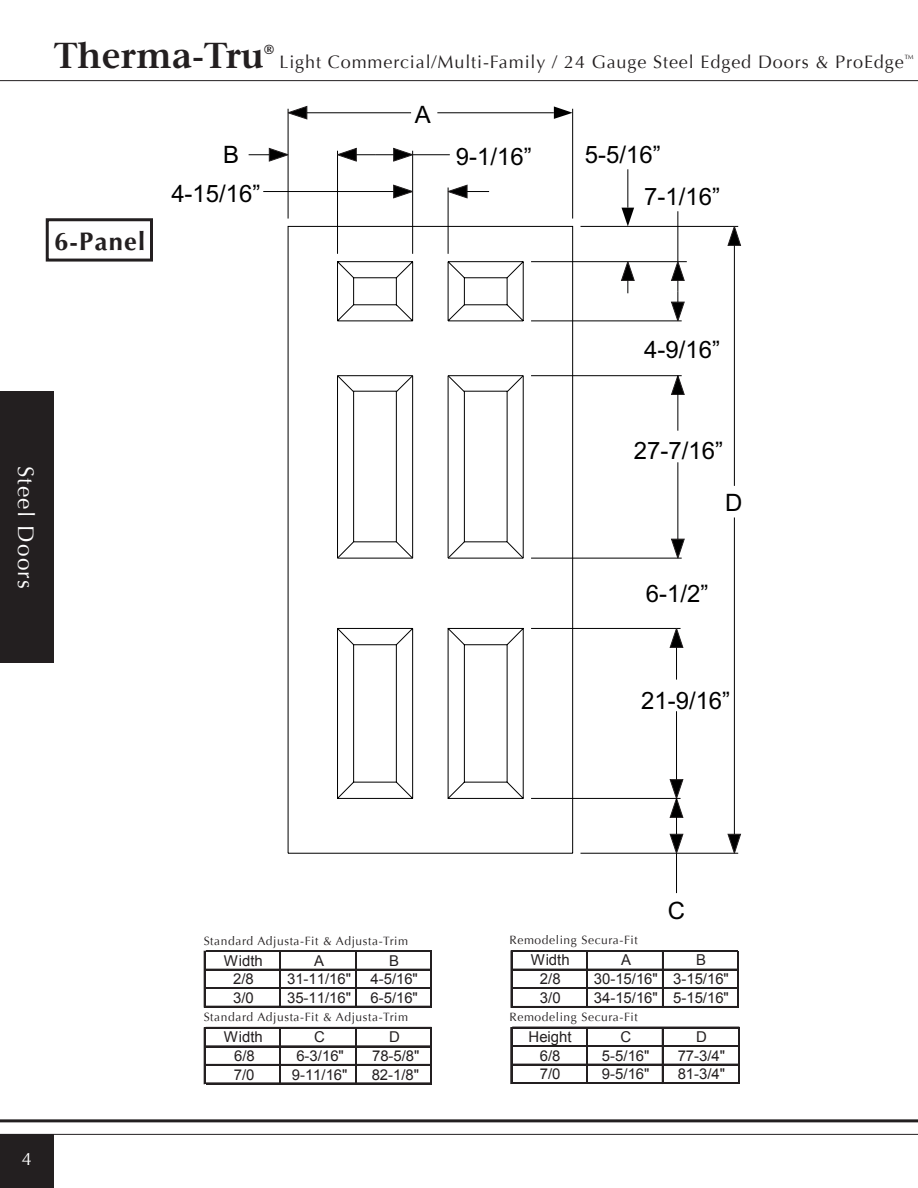
<style>
.page{position:relative;width:918px;height:1188px;background:#fff}
.page>*{position:absolute;margin:0;border:0;box-sizing:border-box;transform-origin:0 0}
.t1{font:600 36px "Stone Serif";color:#231f20}
.t2{font:700 25.5px "Optima";letter-spacing:.05em;color:#231f20}
.t3{font:24px "Arial";color:#000}
.t4{font:22.5px "Optima";letter-spacing:.05em;color:#fff}
.t5{font:18px "Optima";letter-spacing:.05em;color:#231f20}
.t6{font:15px "Arial";color:#231f20}
.t7{font:14.85px "Arial";color:#231f20}
.t8{font:600 13.05px "Stone Serif";color:#231f20}
.t9{font:12px "Optima";letter-spacing:.05em;color:#231f20}
</style>
<div class="page">
<hr style="left:0;top:80px;width:918px;height:1px;background:#231f20">
<hr style="left:0;top:1119px;width:918px;height:3px;background:#231f20">
<hr style="left:0;top:1134px;width:918px;height:1px;background:#231f20">
<div style="left:0;top:1134px;width:54px;height:54px;background:#231f20"></div>
<div style="left:0;top:392px;width:54px;height:271px;background:#231f20"></div>
<svg style="left:287px;top:108px;width:286px;height:746px"></svg>
<svg style="left:287px;top:105px;width:21px;height:15px"></svg>
<hr style="left:307px;top:112px;width:104px;height:1px;background:#000">
<svg style="left:554px;top:106px;width:19px;height:13px"></svg>
<hr style="left:581px;top:853px;width:157px;height:1px;background:#000">
<hr style="left:581px;top:226px;width:157px;height:1px;background:#000">
<hr style="left:437px;top:112px;width:117px;height:1px;background:#000">
<svg style="left:727px;top:225px;width:15px;height:21px"></svg>
<hr style="left:734px;top:245px;width:1px;height:241px;background:#000">
<svg style="left:727px;top:834px;width:14px;height:20px"></svg>
<hr style="left:337px;top:151px;width:1px;height:103px;background:#000">
<hr style="left:734px;top:517px;width:1px;height:317px;background:#000">
<hr style="left:412px;top:151px;width:1px;height:103px;background:#000">
<svg style="left:249px;top:147px;width:40px;height:15px"></svg>
<hr style="left:448px;top:188px;width:1px;height:66px;background:#000">
<hr style="left:413px;top:154px;width:37px;height:1px;background:#000">
<svg style="left:337px;top:147px;width:77px;height:15px"></svg>
<svg style="left:393px;top:184px;width:21px;height:15px"></svg>
<hr style="left:263px;top:191px;width:131px;height:1px;background:#000">
<svg style="left:447px;top:184px;width:42px;height:15px"></svg>
<hr style="left:531px;top:261px;width:156px;height:1px;background:#000">
<svg style="left:622px;top:208px;width:12px;height:18px"></svg>
<hr style="left:627px;top:169px;width:1px;height:39px;background:#000">
<hr style="left:531px;top:321px;width:151px;height:1px;background:#000">
<svg style="left:620px;top:261px;width:15px;height:32px"></svg>
<hr style="left:531px;top:558px;width:151px;height:1px;background:#000">
<hr style="left:531px;top:375px;width:151px;height:1px;background:#000">
<hr style="left:677px;top:211px;width:1px;height:51px;background:#000">
<svg style="left:671px;top:261px;width:14px;height:61px"></svg>
<svg style="left:671px;top:375px;width:14px;height:20px"></svg>
<hr style="left:677px;top:375px;width:1px;height:56px;background:#000">
<svg style="left:671px;top:538px;width:14px;height:21px"></svg>
<hr style="left:531px;top:798px;width:150px;height:1px;background:#000">
<hr style="left:531px;top:628px;width:150px;height:1px;background:#000">
<hr style="left:677px;top:462px;width:1px;height:77px;background:#000">
<svg style="left:669px;top:628px;width:15px;height:20px"></svg>
<hr style="left:676px;top:647px;width:1px;height:33px;background:#000">
<hr style="left:676px;top:711px;width:1px;height:69px;background:#000">
<hr style="left:676px;top:853px;width:1px;height:40px;background:#000">
<svg style="left:669px;top:779px;width:15px;height:75px"></svg>
<hr style="left:204px;top:951px;width:2px;height:57px;background:#231f20">
<hr style="left:355px;top:952px;width:1px;height:56px;background:#231f20">
<hr style="left:356px;top:952px;width:1px;height:56px;background:#231f20">
<hr style="left:430px;top:951px;width:2px;height:56px;background:#231f20">
<hr style="left:279px;top:952px;width:2px;height:56px;background:#231f20">
<hr style="left:206px;top:950px;width:226px;height:1px;background:#231f20">
<hr style="left:206px;top:951px;width:226px;height:1px;background:#231f20">
<hr style="left:206px;top:969px;width:226px;height:2px;background:#231f20">
<hr style="left:206px;top:987px;width:226px;height:1px;background:#231f20">
<hr style="left:206px;top:988px;width:226px;height:1px;background:#231f20">
<hr style="left:206px;top:1006px;width:226px;height:2px;background:#231f20">
<hr style="left:511px;top:950px;width:1px;height:58px;background:#231f20">
<hr style="left:662px;top:952px;width:2px;height:56px;background:#231f20">
<hr style="left:586px;top:951px;width:1px;height:56px;background:#231f20">
<hr style="left:512px;top:950px;width:226px;height:2px;background:#231f20">
<hr style="left:512px;top:969px;width:226px;height:2px;background:#231f20">
<hr style="left:512px;top:988px;width:226px;height:1px;background:#231f20">
<hr style="left:512px;top:1006px;width:226px;height:2px;background:#231f20">
<hr style="left:737px;top:951px;width:1px;height:57px;background:#231f20">
<hr style="left:204px;top:1027px;width:2px;height:57px;background:#231f20">
<hr style="left:355px;top:1029px;width:1px;height:55px;background:#231f20">
<hr style="left:356px;top:1029px;width:1px;height:55px;background:#231f20">
<hr style="left:430px;top:1028px;width:2px;height:55px;background:#231f20">
<hr style="left:279px;top:1029px;width:2px;height:55px;background:#231f20">
<hr style="left:206px;top:1027px;width:226px;height:2px;background:#231f20">
<hr style="left:206px;top:1046px;width:226px;height:1px;background:#231f20">
<hr style="left:206px;top:1064px;width:226px;height:2px;background:#231f20">
<hr style="left:206px;top:1083px;width:226px;height:1px;background:#231f20">
<hr style="left:511px;top:1027px;width:1px;height:57px;background:#231f20">
<hr style="left:586px;top:1027px;width:1px;height:57px;background:#231f20">
<hr style="left:662px;top:1028px;width:1px;height:56px;background:#231f20">
<hr style="left:662px;top:1029px;width:2px;height:55px;background:#231f20">
<hr style="left:512px;top:1027px;width:227px;height:1px;background:#231f20">
<hr style="left:512px;top:1045px;width:227px;height:1px;background:#231f20">
<hr style="left:512px;top:1046px;width:227px;height:1px;background:#231f20">
<hr style="left:512px;top:1064px;width:227px;height:2px;background:#231f20">
<hr style="left:512px;top:1082px;width:227px;height:1px;background:#231f20">
<hr style="left:512px;top:1083px;width:227px;height:1px;background:#231f20">
<hr style="left:738px;top:1027px;width:2px;height:57px;background:#231f20">
<div style="left:46px;top:218px;width:107px;height:44px;border:3px solid #231f20"></div>
<p class="t1" style="left:54px;top:33px;width:212px">Therma-Tru</p>
<p class="t8" style="left:264px;top:41px;width:11px">®</p>
<p class="t5" style="left:279px;top:51px;width:637px">Light Commercial/Multi-Family / 24 Gauge Steel Edged Doors &amp; ProEdge<sup>™</sup></p>
<p class="t2" style="left:54px;top:226px;width:93px">6-Panel</p>
<p class="t3" style="left:415px;top:101px;width:17px">A</p>
<p class="t3" style="left:223px;top:141px;width:17px">B</p>
<p class="t3" style="left:456px;top:143px;width:77px">9-1/16”</p>
<p class="t3" style="left:171px;top:180px;width:91px">4-15/16”</p>
<p class="t3" style="left:585px;top:141px;width:77px">5-5/16”</p>
<p class="t3" style="left:644px;top:183px;width:77px">7-1/16”</p>
<p class="t4" style="left:39px;top:466px;width:124px;rotate:90deg">Steel Doors</p>
<p class="t3" style="left:644px;top:336px;width:77px">4-9/16”</p>
<p class="t3" style="left:634px;top:437px;width:91px">27-7/16”</p>
<p class="t3" style="left:725px;top:489px;width:19px">D</p>
<p class="t3" style="left:646px;top:580px;width:64px">6-1/2”</p>
<p class="t3" style="left:641px;top:687px;width:91px">21-9/16”</p>
<p class="t9" style="left:204px;top:933px;width:206px">Standard Adjusta-Fit &amp; Adjusta-Trim</p>
<p class="t7" style="left:224px;top:952px;width:40px">Width</p>
<p class="t7" style="left:314px;top:952px;width:11px">A</p>
<p class="t7" style="left:389px;top:952px;width:11px">B</p>
<p class="t7" style="left:233px;top:971px;width:22px">2/8</p>
<p class="t7" style="left:287px;top:971px;width:65px">31-11/16"</p>
<p class="t7" style="left:371px;top:971px;width:49px">4-5/16"</p>
<p class="t7" style="left:233px;top:989px;width:22px">3/0</p>
<p class="t7" style="left:287px;top:989px;width:65px">35-11/16"</p>
<p class="t7" style="left:371px;top:989px;width:49px">6-5/16"</p>
<p class="t9" style="left:510px;top:933px;width:130px">Remodeling Secura-Fit</p>
<p class="t3" style="left:668px;top:897px;width:19px">C</p>
<p class="t6" style="left:531px;top:952px;width:40px">Width</p>
<p class="t6" style="left:621px;top:952px;width:11px">A</p>
<p class="t6" style="left:696px;top:952px;width:11px">B</p>
<p class="t6" style="left:540px;top:970px;width:22px">2/8</p>
<p class="t6" style="left:594px;top:970px;width:137px">30-15/16" 3-15/16"</p>
<p class="t6" style="left:540px;top:989px;width:22px">3/0</p>
<p class="t6" style="left:594px;top:989px;width:137px">34-15/16" 5-15/16"</p>
<p class="t9" style="left:204px;top:1010px;width:206px">Standard Adjusta-Fit &amp; Adjusta-Trim</p>
<p class="t9" style="left:510px;top:1010px;width:130px">Remodeling Secura-Fit</p>
<p class="t7" style="left:224px;top:1029px;width:40px">Width</p>
<p class="t7" style="left:314px;top:1029px;width:12px">C</p>
<p class="t7" style="left:389px;top:1029px;width:12px">D</p>
<p class="t7" style="left:234px;top:1047px;width:22px">6/8</p>
<p class="t7" style="left:296px;top:1047px;width:49px">6-3/16"</p>
<p class="t7" style="left:372px;top:1047px;width:49px">78-5/8"</p>
<p class="t7" style="left:234px;top:1067px;width:22px">7/0</p>
<p class="t7" style="left:292px;top:1067px;width:57px">9-11/16"</p>
<p class="t7" style="left:372px;top:1067px;width:49px">82-1/8"</p>
<p class="t7" style="left:529px;top:1028px;width:45px">Height</p>
<p class="t7" style="left:620px;top:1028px;width:12px">C</p>
<p class="t7" style="left:696px;top:1028px;width:12px">D</p>
<p class="t7" style="left:540px;top:1047px;width:22px">6/8</p>
<p class="t7" style="left:602px;top:1047px;width:49px">5-5/16"</p>
<p class="t7" style="left:678px;top:1047px;width:49px">77-3/4"</p>
<p class="t7" style="left:540px;top:1065px;width:22px">7/0</p>
<p class="t7" style="left:602px;top:1065px;width:49px">9-5/16"</p>
<p class="t7" style="left:678px;top:1065px;width:49px">81-3/4"</p>
</div>
